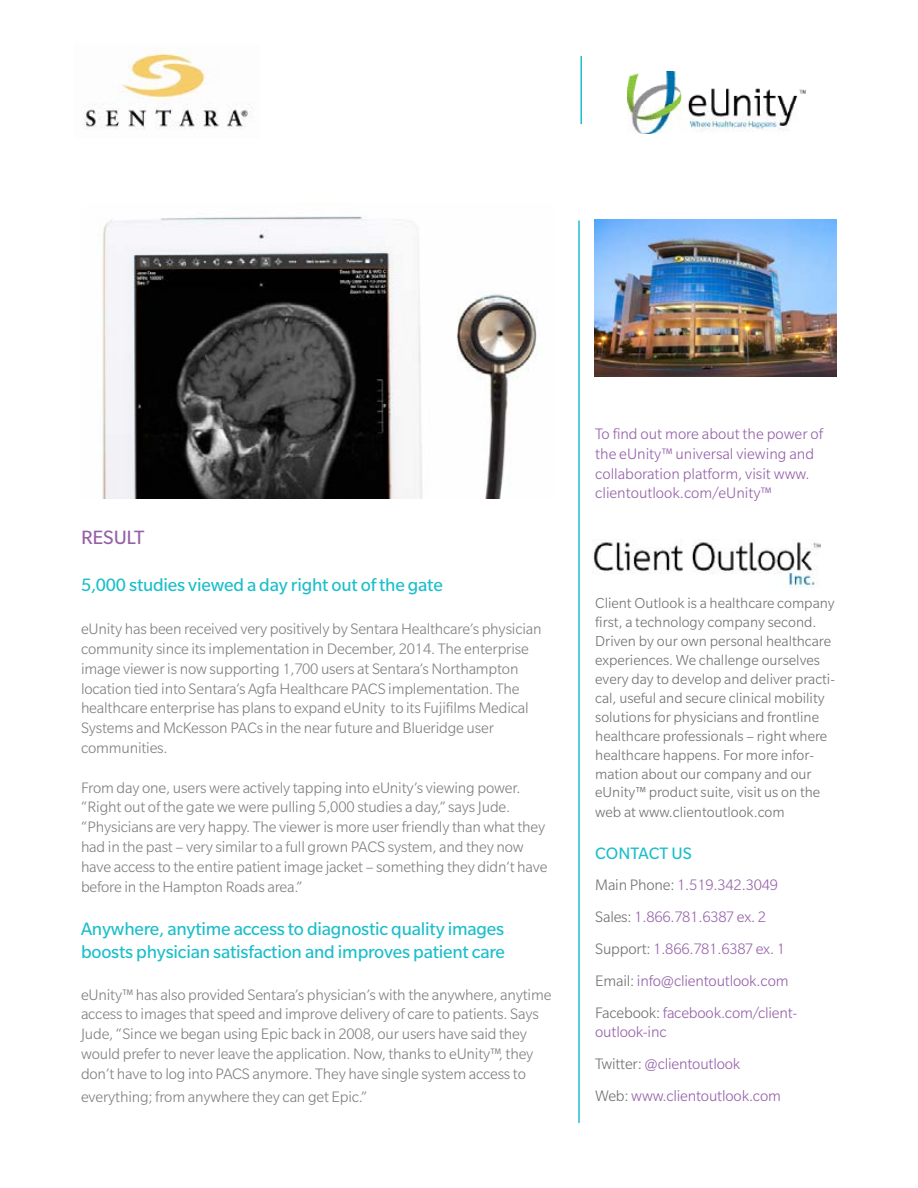
<style>
.page{position:relative;width:918px;height:1188px;background:#fff}
.page>*{position:absolute;margin:0;border:0;box-sizing:border-box;transform-origin:0 0}
.t1{font:21px "Slate Std";letter-spacing:-.01em;color:#9561a9}
.t2{font:19.5px/23.4px "Slate Std";letter-spacing:-.01em;color:#1cbeca}
.t3{font:18px "Slate Std";color:#1cbeca}
.t4{font:300 16.5px/19.8px "Slate Std";letter-spacing:-.01em;color:#807f83}
.t5{font:300 16.5px/31.8px "Slate Std";letter-spacing:-.01em;color:#9561a9}
.t6{font:300 15.75px/19px "Slate Std";color:#717073}
.s1{color:#717073}
</style>
<div class="page">
<img style="left:593px;top:541px;width:227px;height:47px">
<hr style="left:580px;top:56px;width:2px;height:68px;background:#1cbeca">
<hr style="left:578px;top:220px;width:2px;height:903px;background:#1cbeca">
<img style="left:594px;top:219px;width:243px;height:157px">
<img style="left:627px;top:71px;width:178px;height:63px">
<img style="left:83px;top:50px;width:170px;height:80px">
<img style="left:102px;top:216px;width:436px;height:283px">
<p class="t1" style="left:81px;top:527px;width:65px">RESULT</p>
<p class="t2" style="left:81px;top:573px;width:363px">5,000 studies viewed a day right out of the gate</p>
<p class="t4" style="left:81px;top:619px;width:462px">eUnity has been received very positively by Sentara Healthcare’s physician community since its implementation in December, 2014. The enterprise image viewer is now supporting 1,700 users at Sentara’s Northampton location tied into Sentara’s Agfa Healthcare PACS implementation. The healthcare enterprise has plans to expand eUnity to its Fujifilms Medical Systems and McKesson PACs in the near future and Blueridge user communities.</p>
<p class="t4" style="left:81px;top:777px;width:468px">From day one, users were actively tapping into eUnity’s viewing power. “Right out of the gate we were pulling 5,000 studies a day,” says Jude. “Physicians are very happy. The viewer is more user friendly than what they had in the past – very similar to a full grown PACS system, and they now have access to the entire patient image jacket – something they didn’t have before in the Hampton Roads area.”</p>
<p class="t2" style="left:81px;top:917px;width:426px">Anywhere, anytime access to diagnostic quality images boosts physician satisfaction and improves patient care</p>
<p class="t4" style="left:81px;top:984px;width:472px">eUnity™ has also provided Sentara’s physician’s with the anywhere, anytime access to images that speed and improve delivery of care to patients. Says Jude, “Since we began using Epic back in 2008, our users have said they would prefer to never leave the application. Now, thanks to eUnity™, they don’t have to log into PACS anymore. They have single system access to</p>
<p class="t4" style="left:81px;top:1087px;width:288px">everything; from anywhere they can get Epic.”</p>
<p class="t5" style="left:595px;top:424px;width:229px;line-height:19.8px">To find out more about the power of the eUnity™ universal viewing and collaboration platform, visit www. clientoutlook.com/eUnity™</p>
<p class="t6" style="left:595px;top:594px;width:241px">Client Outlook is a healthcare company first, a technology company second.<br>Driven by our own personal healthcare experiences. We challenge ourselves every day to develop and deliver practi&shy;cal, useful and secure clinical mobility solutions for physicians and frontline healthcare professionals – right where healthcare happens. For more infor&shy;mation about our company and our eUnity™ product suite, visit us on the web at www.clientoutlook.com</p>
<p class="t3" style="left:595px;top:844px;width:98px">CONTACT US</p>
<p class="t5" style="left:595px;top:869px;width:204px"><span class="s1">Main Phone:</span> 1.519.342.3049<br><span class="s1">Sales:</span> 1.866.781.6387 ex. 2<br><span class="s1">Support:</span> 1.866.781.6387 ex. 1<br><span class="s1">Email:</span> info@clientoutlook.com<br><span class="s1">Facebook:</span> facebook.com/client-</p>
<p class="t5" style="left:595px;top:1016px;width:187px">outlook-inc<br><span class="s1">Twitter:</span> @clientoutlook<br><span class="s1">Web:</span> www.clientoutlook.com</p>
</div>
